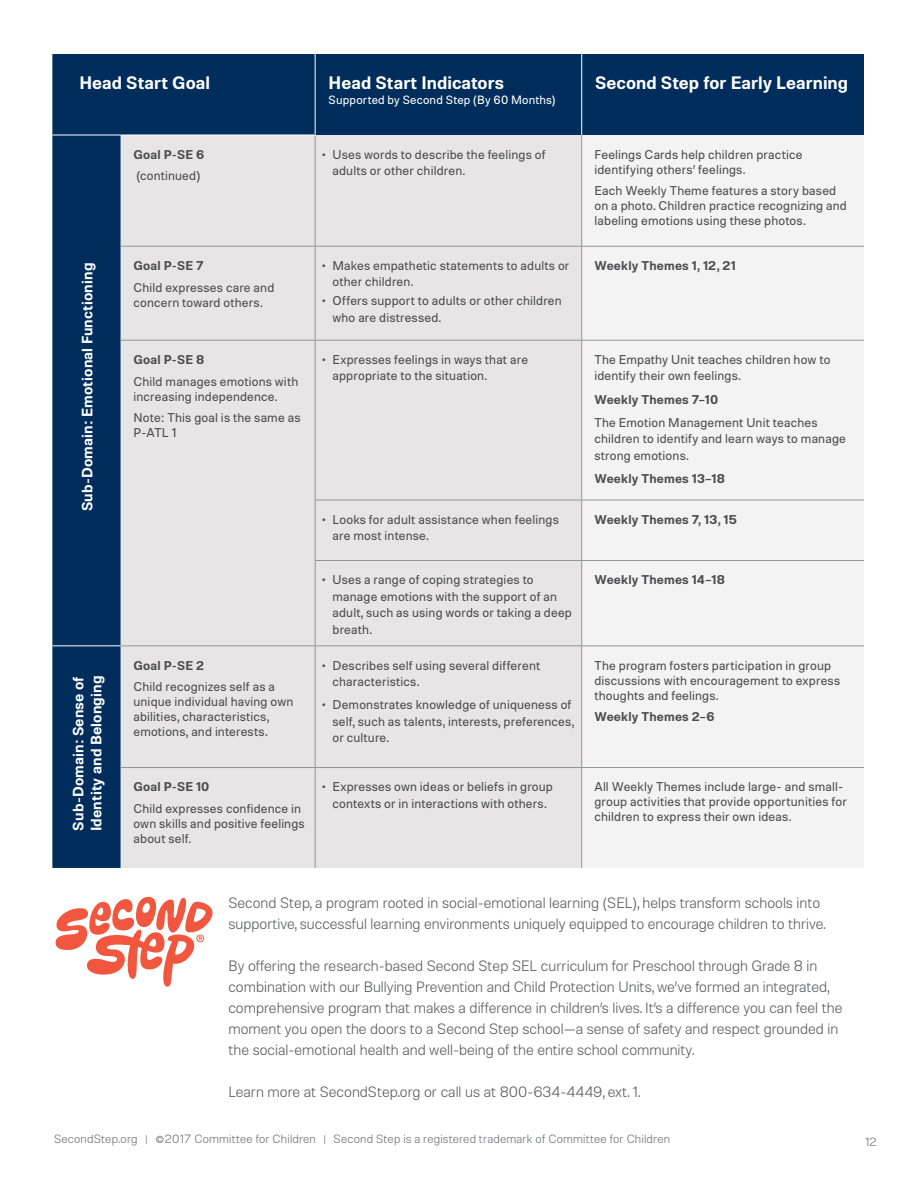
<style>
.page{position:relative;width:918px;height:1188px;background:#fff}
.page>*{position:absolute;margin:0;border:0;box-sizing:border-box;transform-origin:0 0}
.t1{font:600 18px "Molde";color:#fff}
.t2{font:300 15px/21px "Molde";color:#58595b}
.t3{font:600 15px/18px "Molde";letter-spacing:.01em;color:#fff}
.t4{font:12.75px/16.5px "Molde";letter-spacing:.01em;color:#4d4d4f}
.t5{font:600 12.75px "Molde";letter-spacing:.015em;color:#4d4d4f}
.t6{font:300 12px "Molde";letter-spacing:.015em;color:#6d6e71}
.t7{font:12px "Molde";letter-spacing:.015em;color:#fff}
.s1{font-size:16.5px;color:#58595b}
.s2{font-size:9.75px}
.s3{font-size:15px}
</style>
<div class="page">
<div style="left:52px;top:54px;width:812px;height:814px;background:#002d5b"></div>
<div style="left:121px;top:135px;width:460px;height:733px;background:#e7e5e5"></div>
<div style="left:582px;top:135px;width:282px;height:733px;background:#f4f3f3"></div>
<hr style="left:315px;top:54px;width:1px;height:81px;background:#fff">
<hr style="left:581px;top:54px;width:1px;height:81px;background:#fff">
<hr style="left:121px;top:246px;width:194px;height:1px;background:#939598">
<hr style="left:121px;top:340px;width:194px;height:1px;background:#939598">
<hr style="left:315px;top:246px;width:267px;height:1px;background:#939598">
<hr style="left:582px;top:246px;width:282px;height:1px;background:#939598">
<hr style="left:315px;top:340px;width:267px;height:1px;background:#939598">
<hr style="left:582px;top:340px;width:282px;height:1px;background:#939598">
<hr style="left:315px;top:560px;width:267px;height:1px;background:#939598">
<hr style="left:582px;top:560px;width:282px;height:1px;background:#939598">
<hr style="left:121px;top:645px;width:194px;height:1px;background:#939598">
<hr style="left:315px;top:645px;width:267px;height:1px;background:#939598">
<hr style="left:582px;top:645px;width:282px;height:1px;background:#939598">
<hr style="left:315px;top:135px;width:1px;height:111px;background:#939598">
<hr style="left:581px;top:135px;width:1px;height:111px;background:#939598">
<hr style="left:315px;top:247px;width:1px;height:93px;background:#939598">
<hr style="left:581px;top:247px;width:1px;height:93px;background:#939598">
<hr style="left:315px;top:341px;width:1px;height:159px;background:#939598">
<hr style="left:581px;top:341px;width:1px;height:159px;background:#939598">
<hr style="left:315px;top:500px;width:1px;height:60px;background:#939598">
<hr style="left:581px;top:500px;width:1px;height:60px;background:#939598">
<hr style="left:315px;top:561px;width:1px;height:84px;background:#939598">
<hr style="left:581px;top:561px;width:1px;height:84px;background:#939598">
<hr style="left:315px;top:646px;width:1px;height:121px;background:#939598">
<hr style="left:581px;top:646px;width:1px;height:121px;background:#939598">
<hr style="left:315px;top:768px;width:1px;height:100px;background:#939598">
<hr style="left:581px;top:768px;width:1px;height:100px;background:#939598">
<hr style="left:52px;top:135px;width:69px;height:1px;background:#fff">
<hr style="left:121px;top:135px;width:195px;height:1px;background:#fff">
<hr style="left:315px;top:500px;width:267px;height:1px;background:#939598">
<hr style="left:582px;top:500px;width:282px;height:1px;background:#939598">
<hr style="left:52px;top:645px;width:69px;height:1px;background:#fff">
<hr style="left:121px;top:767px;width:194px;height:1px;background:#939598">
<hr style="left:315px;top:767px;width:267px;height:1px;background:#939598">
<hr style="left:582px;top:767px;width:282px;height:1px;background:#939598">
<svg style="left:56px;top:897px;width:157px;height:90px"></svg>
<h1 class="t1" style="left:79px;top:70px;width:132px">Head Start Goal</h1>
<h1 class="t1" style="left:329px;top:70px;width:177px">Head Start Indicators</h1>
<p class="t7" style="left:329px;top:92px;width:229px">Supported by Second Step (By 60 Months)</p>
<h1 class="t1" style="left:595px;top:70px;width:254px">Second Step for Early Learning</h1>
<p class="t3" style="left:78px;top:511px;width:250px;rotate:-90deg">Sub-Domain: Emotional Functioning</p>
<p class="t3" style="left:69px;top:831px;width:157px;rotate:-90deg">Sub-Domain: Sense of<br>Identity and Belonging</p>
<p class="t5" style="left:134px;top:146px;width:72px">Goal P-SE 6</p>
<p class="t4" style="left:136px;top:167px;width:65px">(continued)</p>
<p class="t5" style="left:134px;top:257px;width:72px">Goal P-SE 7</p>
<p class="t4" style="left:134px;top:279px;width:142px;line-height:15px">Child expresses care and concern toward others.</p>
<p class="t5" style="left:134px;top:351px;width:72px">Goal P-SE 8</p>
<p class="t4" style="left:134px;top:373px;width:166px;line-height:15px">Child manages emotions with increasing independence.</p>
<p class="t4" style="left:134px;top:410px;width:169px;line-height:15px">Note: This goal is the same as<br>P-ATL 1</p>
<p class="t5" style="left:134px;top:657px;width:72px">Goal P-SE 2</p>
<p class="t4" style="left:134px;top:679px;width:161px;line-height:15px">Child recognizes self as a unique individual having own abilities, characteristics, emotions, and interests.</p>
<p class="t5" style="left:134px;top:778px;width:78px">Goal P-SE 10</p>
<p class="t4" style="left:134px;top:800px;width:173px;line-height:15px">Child expresses confidence in own skills and positive feelings about self.</p>
<p class="t4" style="left:332px;top:145px;width:215px;text-indent:-11px"><span class="s1">•</span> Uses words to describe the feelings of adults or other children.</p>
<p class="t4" style="left:594px;top:146px;width:210px;line-height:15px">Feelings Cards help children practice identifying others’ feelings.</p>
<p class="t4" style="left:594px;top:183px;width:254px;line-height:15px">Each Weekly Theme features a story based on a photo. Children practice recognizing and labeling emotions using these photos.</p>
<p class="t4" style="left:332px;top:257px;width:239px;text-indent:-11px"><span class="s1">•</span> Makes empathetic statements to adults or other children.</p>
<p class="t4" style="left:332px;top:292px;width:231px;text-indent:-11px"><span class="s1">•</span> Offers support to adults or other children who are distressed.</p>
<p class="t5" style="left:594px;top:257px;width:143px">Weekly Themes 1, 12, 21</p>
<p class="t4" style="left:332px;top:351px;width:197px;text-indent:-11px"><span class="s1">•</span> Expresses feelings in ways that are appropriate to the situation.</p>
<p class="t4" style="left:594px;top:351px;width:238px">The Empathy Unit teaches children how to identify their own feelings.</p>
<p class="t5" style="left:594px;top:391px;width:126px">Weekly Themes 7–10</p>
<p class="t4" style="left:594px;top:414px;width:253px">The Emotion Management Unit teaches children to identify and learn ways to manage strong emotions.</p>
<p class="t5" style="left:594px;top:470px;width:132px">Weekly Themes 13–18</p>
<p class="t4" style="left:332px;top:510px;width:228px;text-indent:-11px"><span class="s1">•</span> Looks for adult assistance when feelings are most intense.</p>
<p class="t5" style="left:594px;top:511px;width:144px">Weekly Themes 7, 13, 15</p>
<p class="t4" style="left:332px;top:571px;width:241px;text-indent:-11px"><span class="s1">•</span> Uses a range of coping strategies to manage emotions with the support of an adult, such as using words or taking a deep breath.</p>
<p class="t5" style="left:594px;top:571px;width:132px">Weekly Themes 14–18</p>
<p class="t4" style="left:332px;top:656px;width:209px;text-indent:-11px"><span class="s1">•</span> Describes self using several different characteristics.</p>
<p class="t4" style="left:332px;top:696px;width:243px;text-indent:-11px"><span class="s1">•</span> Demonstrates knowledge of uniqueness of self, such as talents, interests, preferences, or culture.</p>
<p class="t4" style="left:594px;top:657px;width:247px;line-height:15px">The program fosters participation in group discussions with encouragement to express thoughts and feelings.</p>
<p class="t5" style="left:594px;top:708px;width:122px">Weekly Themes 2–6</p>
<p class="t4" style="left:321px;top:778px;width:233px;text-align:center"><span class="s1">•</span> Expresses own ideas or beliefs in group contexts or in interactions with others.</p>
<p class="t4" style="left:594px;top:779px;width:254px;line-height:15px">All Weekly Themes include large- and small&shy;group activities that provide opportunities for children to express their own ideas.</p>
<p class="t2" style="left:228px;top:892px;width:599px">Second Step, a program rooted in social-emotional learning (SEL), helps transform schools into supportive, successful learning environments uniquely equipped to encourage children to thrive.</p>
<p class="t2" style="left:228px;top:955px;width:616px">By offering the research-based Second Step SEL curriculum for Preschool through Grade 8 in combination with our Bullying Prevention and Child Protection Units, we’ve formed an integrated, comprehensive program that makes a difference in children’s lives. It’s a difference you can feel the moment you open the doors to a Second Step school—a sense of safety and respect grounded in the social-emotional health and well-being of the entire school community.</p>
<p class="t2" style="left:228px;top:1081px;width:413px">Learn more at SecondStep.org or call us at 800-634-4449, ext. 1.</p>
<p class="t6" style="left:54px;top:1132px;width:85px">SecondStep.org</p>
<p class="t6" style="left:865px;top:1134px;width:13px">12</p>
<p class="t6" style="left:145px;top:1132px;width:526px"><span class="s2">|</span> <span class="s3">©</span>2017 Committee for Children <span class="s2">|</span> Second Step is a registered trademark of Committee for Children</p>
</div>
